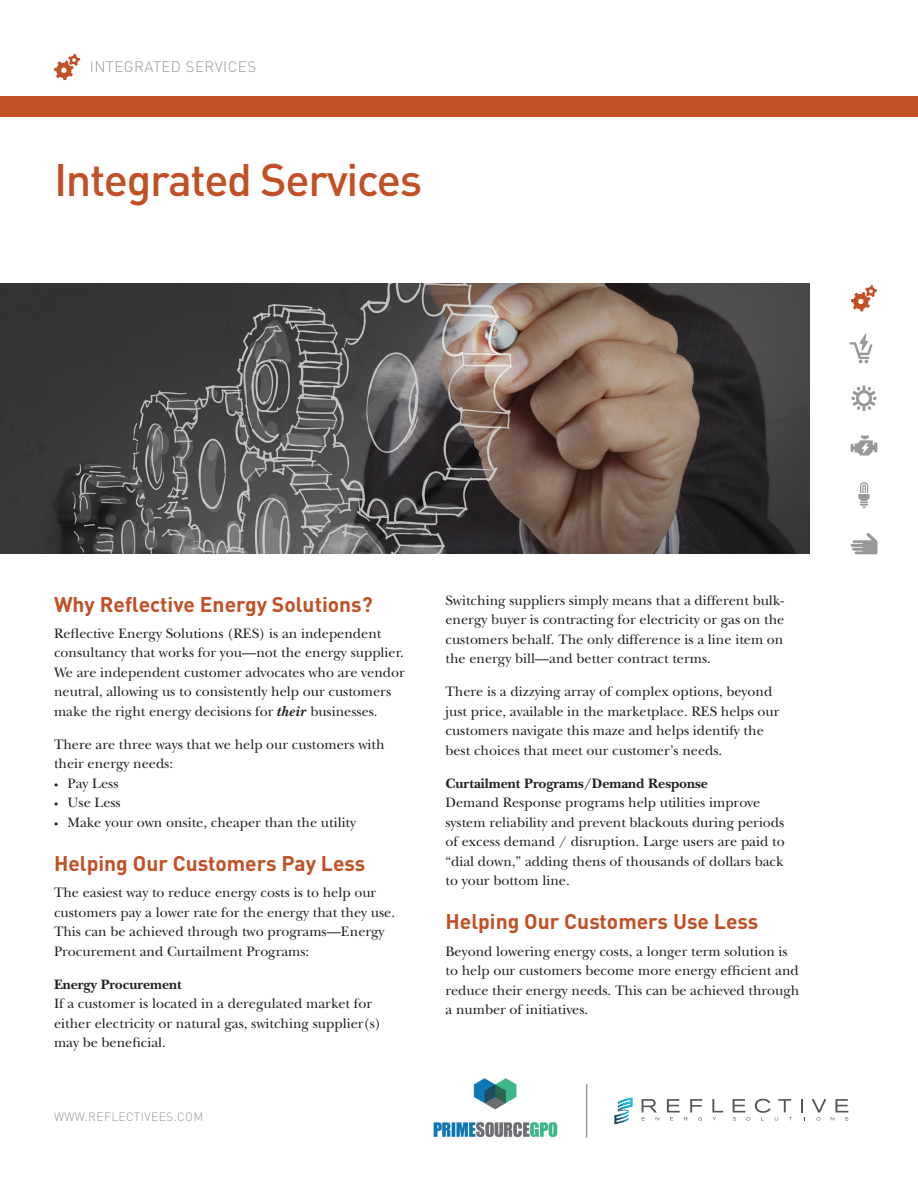
<style>
.page{position:relative;width:918px;height:1188px;background:#fff}
.page>*{position:absolute;margin:0;border:0;box-sizing:border-box;transform-origin:0 0}
.t1{font:500 45px "DIN";letter-spacing:-.03em;color:#c15026}
.Subhead{font:700 21px "DIN";color:#c15026}
.t2{font:300 15px "DIN";letter-spacing:.03em;color:#9a9899}
.Body_Copy{font:14.25px/19.5px "New Baskerville";color:#231f20}
.Secondary_Subhead{font:700 14.25px "New Baskerville";color:#231f20}
.t3{font:300 12px "DIN";letter-spacing:.03em;color:#9a9899}
.s1{font-family:"New Baskerville IT Cby BT";font-weight:700;font-style:italic}
.s2{font-size:9px}
</style>
<div class="page">
<svg style="left:642px;top:1099px;width:17px;height:21px"></svg>
<svg style="left:667px;top:1099px;width:35px;height:22px"></svg>
<svg style="left:712px;top:1099px;width:11px;height:21px"></svg>
<svg style="left:733px;top:1099px;width:59px;height:22px"></svg>
<svg style="left:801px;top:1099px;width:4px;height:21px"></svg>
<svg style="left:812px;top:1099px;width:36px;height:22px"></svg>
<svg style="left:614px;top:1098px;width:18px;height:26px"></svg>
<div style="left:0;top:96px;width:918px;height:21px;background:#c15026"></div>
<svg style="left:850px;top:333px;width:22px;height:30px"></svg>
<svg style="left:851px;top:436px;width:26px;height:20px"></svg>
<svg style="left:850px;top:533px;width:27px;height:21px"></svg>
<svg style="left:858px;top:482px;width:12px;height:26px"></svg>
<svg style="left:851px;top:385px;width:26px;height:26px"></svg>
<svg style="left:851px;top:285px;width:26px;height:27px"></svg>
<svg style="left:54px;top:54px;width:26px;height:26px"></svg>
<img style="left:0;top:284px;width:810px;height:270px">
<img style="left:433px;top:1078px;width:125px;height:60px">
<hr style="left:586px;top:1084px;width:1px;height:54px;background:#9a9899">
<p class="t2" style="left:90px;top:58px;width:168px">INTEGRATED SERVICES</p>
<p class="t1" style="left:54px;top:151px;width:370px">Integrated Services</p>
<p class="Subhead" style="left:54px;top:590px;width:320px">Why Reflective Energy Solutions?</p>
<p class="Body_Copy" style="left:54px;top:624px;width:352px">Reflective Energy Solutions (RES) is an independent consultancy that works for you—not the energy supplier.<br>We are independent customer advocates who are vendor neutral, allowing us to consistently help our customers make the right energy decisions for <span class="s1">their</span> businesses.</p>
<p class="Body_Copy" style="left:54px;top:735px;width:332px">There are three ways that we help our customers with their energy needs:</p>
<p class="Body_Copy" style="left:54px;top:774px;width:66px"><span class="s2">•</span> Pay Less</p>
<p class="Body_Copy" style="left:54px;top:793px;width:68px"><span class="s2">•</span> Use Less</p>
<p class="Body_Copy" style="left:54px;top:813px;width:304px"><span class="s2">•</span> Make your own onsite, cheaper than the utility</p>
<p class="Subhead" style="left:54px;top:850px;width:313px">Helping Our Customers Pay Less</p>
<p class="Body_Copy" style="left:54px;top:883px;width:343px">The easiest way to reduce energy costs is to help our customers pay a lower rate for the energy that they use.<br>This can be achieved through two programs—Energy Procurement and Curtailment Programs:</p>
<p class="Secondary_Subhead" style="left:54px;top:976px;width:129px">Energy Procurement</p>
<p class="Body_Copy" style="left:54px;top:994px;width:329px">If a customer is located in a deregulated market for either electricity or natural gas, switching supplier(s) may be beneficial.</p>
<p class="t3" style="left:54px;top:1109px;width:151px">WWW.REFLECTIVEES.COM</p>
<p class="Body_Copy" style="left:446px;top:590px;width:340px;text-align:justify">Switching suppliers simply means that a different bulk&shy;energy buyer is contracting for electricity or gas on the customers behalf. The only difference is a line item on the energy bill—and better contract terms.</p>
<p class="Body_Copy" style="left:446px;top:682px;width:336px">There is a dizzying array of complex options, beyond just price, available in the marketplace. RES helps our customers navigate this maze and helps identify the best choices that meet our customer’s needs.</p>
<p class="Secondary_Subhead" style="left:446px;top:775px;width:264px">Curtailment Programs/Demand Response</p>
<p class="Body_Copy" style="left:446px;top:793px;width:341px">Demand Response programs help utilities improve system reliability and prevent blackouts during periods of excess demand / disruption. Large users are paid to “dial down,” adding thens of thousands of dollars back to your bottom line.</p>
<p class="Subhead" style="left:446px;top:908px;width:314px">Helping Our Customers Use Less</p>
<p class="Body_Copy" style="left:446px;top:941px;width:355px">Beyond lowering energy costs, a longer term solution is to help our customers become more energy efficient and reduce their energy needs. This can be achieved through a number of initiatives.</p>
</div>
